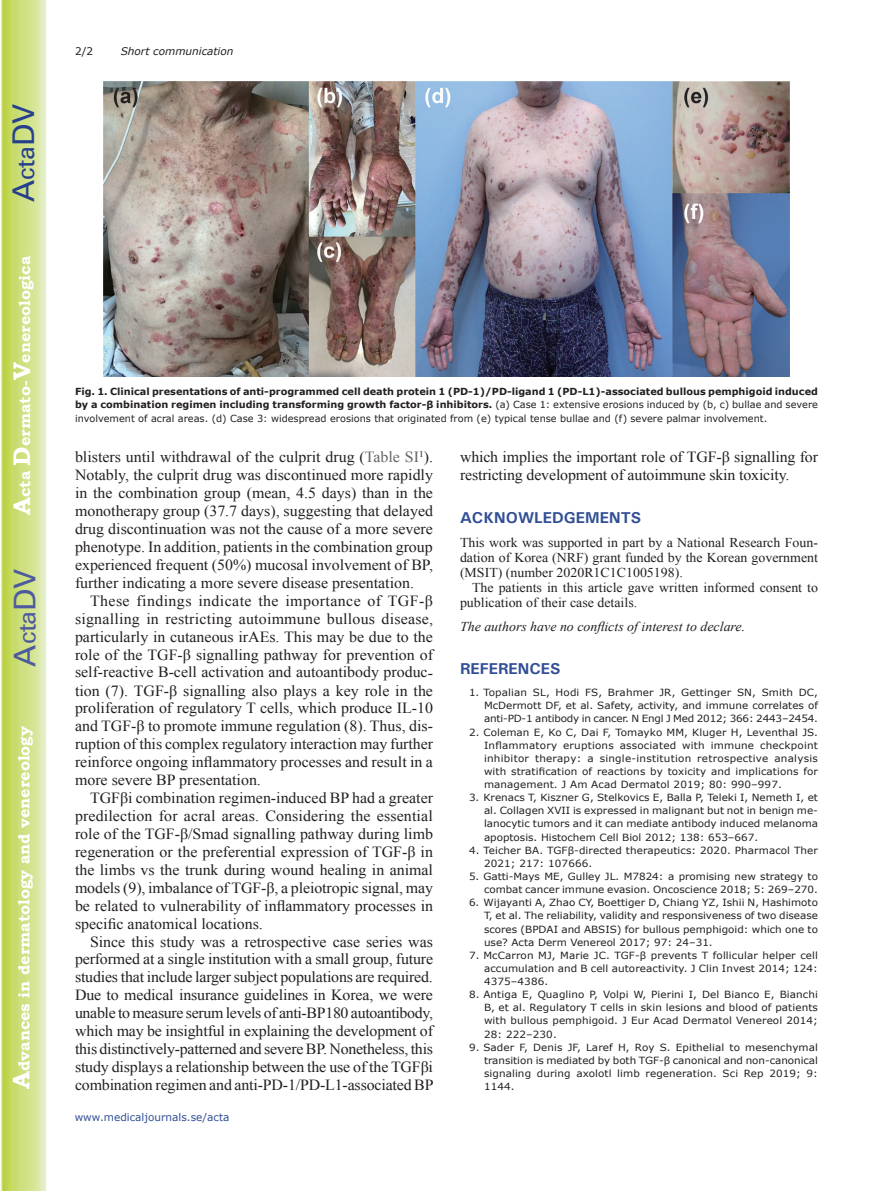
<style>
.page{position:relative;width:893px;height:1191px;background:#fff}
.page>*{position:absolute;margin:0;border:0;box-sizing:border-box;transform-origin:0 0}
.t1{font:30px "Univers";color:#4d5a9e}
.t2{font:30px "Univers";color:#253f8e}
.t3{font:700 15.75px "Bookman Old Style";color:#fff}
.t4{font:700 15.75px "Univers";color:#324f95}
.t5{font:15.45px/17.9px "Times New Roman";color:#231f20;text-align:justify}
.t6{font:13.5px/15px "Times New Roman";color:#231f20;text-align:justify}
.t7{font:italic 13.5px "Times New Roman";color:#231f20}
.t8{font:10.5px "Verdana";color:#324f95}
.t9{font:italic 10.5px "Verdana";color:#231f20}
.t10{font:10.5px "Verdana";color:#231f20}
.t11{font:9.9px/13.2px "Verdana";letter-spacing:.005em;color:#231f20;text-align:justify;scale:1.05 1}
.t12{font:700 9.75px/13.5px "Verdana";color:#231f20;text-align:justify}
.s1{font-size:24px}
.s2{font-weight:400}
.s3{color:#636366}
</style>
<div class="page">
<svg style="left:1px;top:0;width:45px;height:1191px;background:#cfe084"></svg>
<img style="left:104px;top:82px;width:685px;height:294px">
<h1 class="t2" style="left:6px;top:202px;width:100px;rotate:-90deg">A<span class="s1">cta</span>DV</h1>
<p class="t3" style="left:15px;top:515px;width:260px;rotate:-90deg"><span class="s1">A</span>cta <span class="s1">D</span>ermato-<span class="s1">V</span>enereologica</p>
<h1 class="t1" style="left:7px;top:666px;width:100px;rotate:-90deg">A<span class="s1">cta</span>DV</h1>
<p class="t3" style="left:15px;top:1088px;width:364px;rotate:-90deg"><span class="s1">A</span>dvances in dermatology and venereology</p>
<p class="t10" style="left:75px;top:44px;width:20px">2/2</p>
<p class="t9" style="left:121px;top:44px;width:114px">Short communication</p>
<p class="t12" style="left:75px;top:384px;width:744px">Fig. 1. Clinical presentations of anti-programmed cell death protein 1 (PD-1)/PD-ligand 1 (PD-L1)-associated bullous pemphigoid induced by a combination regimen including transforming growth factor-β inhibitors. <span class="s2">(a) Case 1: extensive erosions induced by (b, c) bullae and severe involvement of acral areas. (d) Case 3: widespread erosions that originated from (e) typical tense bullae and (f) severe palmar involvement.</span></p>
<p class="t5" style="left:75px;top:448px;width:360px">blisters until withdrawal of the culprit drug (<span class="s3">Table SI</span><sup>1</sup>).<br>Notably, the culprit drug was discontinued more rapidly in the combination group (mean, 4.5 days) than in the monotherapy group (37.7 days), suggesting that delayed drug discontinuation was not the cause of a more severe phenotype. In addition, patients in the combination group experienced frequent (50%) mucosal involvement of BP, further indicating a more severe disease presentation.</p>
<p class="t5" style="left:75px;top:591px;width:360px;text-indent:15px">These findings indicate the importance of TGF-β signalling in restricting autoimmune bullous disease, particularly in cutaneous irAEs. This may be due to the role of the TGF-β signalling pathway for prevention of self-reactive B-cell activation and autoantibody produc&shy;tion (7). TGF-β signalling also plays a key role in the proliferation of regulatory T cells, which produce IL-10 and TGF-β to promote immune regulation (8). Thus, dis&shy;ruption of this complex regulatory interaction may further reinforce ongoing inflammatory processes and result in a more severe BP presentation.</p>
<p class="t5" style="left:75px;top:788px;width:360px;text-indent:15px">TGFβi combination regimen-induced BP had a greater predilection for acral areas. Considering the essential role of the TGF-β/Smad signalling pathway during limb regeneration or the preferential expression of TGF-β in the limbs vs the trunk during wound healing in animal models (9), imbalance of TGF-β, a pleiotropic signal, may be related to vulnerability of inflammatory processes in specific anatomical locations.</p>
<p class="t5" style="left:75px;top:932px;width:360px;text-indent:15px">Since this study was a retrospective case series was performed at a single institution with a small group, future studies that include larger subject populations are required.<br>Due to medical insurance guidelines in Korea, we were unable to measure serum levels of anti-BP180 autoantibody, which may be insightful in explaining the development of this distinctively-patterned and severe BP. Nonetheless, this study displays a relationship between the use of the TGFβi combination regimen and anti-PD-1/PD-L1-associated BP</p>
<p class="t8" style="left:75px;top:1110px;width:156px">www.medicaljournals.se/acta</p>
<p class="t5" style="left:460px;top:448px;width:360px">which implies the important role of TGF-β signalling for restricting development of autoimmune skin toxicity.</p>
<p class="t4" style="left:460px;top:507px;width:183px">ACKNOWLEDGEMENTS</p>
<p class="t6" style="left:460px;top:535px;width:359px">This work was supported in part by a National Research Foun&shy;dation of Korea (NRF) grant funded by the Korean government (MSIT) (number 2020R1C1C1005198).</p>
<p class="t6" style="left:460px;top:580px;width:360px;text-indent:12px">The patients in this article gave written informed consent to publication of their case details.</p>
<p class="t7" style="left:460px;top:617px;width:287px">The authors have no conflicts of interest to declare.</p>
<p class="t4" style="left:460px;top:658px;width:102px">REFERENCES</p>
<p class="t11" style="left:484px;top:686px;width:320px;text-indent:-15px">1. Topalian SL, Hodi FS, Brahmer JR, Gettinger SN, Smith DC, McDermott DF, et al. Safety, activity, and immune correlates of anti-PD-1 antibody in cancer. N Engl J Med 2012; 366: 2443–2454.</p>
<p class="t11" style="left:484px;top:725px;width:320px;text-indent:-15px">2. Coleman E, Ko C, Dai F, Tomayko MM, Kluger H, Leventhal JS.<br>Inflammatory eruptions associated with immune checkpoint inhibitor therapy: a single-institution retrospective analysis with stratification of reactions by toxicity and implications for management. J Am Acad Dermatol 2019; 80: 990–997.</p>
<p class="t11" style="left:484px;top:791px;width:320px;text-indent:-15px">3. Krenacs T, Kiszner G, Stelkovics E, Balla P, Teleki I, Nemeth I, et al. Collagen XVII is expressed in malignant but not in benign me&shy;lanocytic tumors and it can mediate antibody induced melanoma apoptosis. Histochem Cell Biol 2012; 138: 653–667.</p>
<p class="t11" style="left:484px;top:843px;width:320px;text-indent:-15px">4. Teicher BA. TGFβ-directed therapeutics: 2020. Pharmacol Ther<br>2021; 217: 107666.</p>
<p class="t11" style="left:469px;top:870px;width:334px;text-align:right">5. Gatti-Mays ME, Gulley JL. M7824: a promising new strategy to combat cancer immune evasion. Oncoscience 2018; 5: 269–270.</p>
<p class="t11" style="left:484px;top:896px;width:320px;text-indent:-15px">6. Wijayanti A, Zhao CY, Boettiger D, Chiang YZ, Ishii N, Hashimoto T, et al. The reliability, validity and responsiveness of two disease scores (BPDAI and ABSIS) for bullous pemphigoid: which one to use? Acta Derm Venereol 2017; 97: 24–31.</p>
<p class="t11" style="left:484px;top:948px;width:320px;text-indent:-15px">7. McCarron MJ, Marie JC. TGF-β prevents T follicular helper cell accumulation and B cell autoreactivity. J Clin Invest 2014; 124:<br>4375–4386.</p>
<p class="t11" style="left:484px;top:988px;width:320px;text-indent:-15px">8. Antiga E, Quaglino P, Volpi W, Pierini I, Del Bianco E, Bianchi B, et al. Regulatory T cells in skin lesions and blood of patients with bullous pemphigoid. J Eur Acad Dermatol Venereol 2014; 28: 222–230.</p>
<p class="t11" style="left:484px;top:1040px;width:320px;text-indent:-15px">9. Sader F, Denis JF, Laref H, Roy S. Epithelial to mesenchymal transition is mediated by both TGF-β canonical and non-canonical signaling during axolotl limb regeneration. Sci Rep 2019; 9:<br>1144.</p>
</div>
